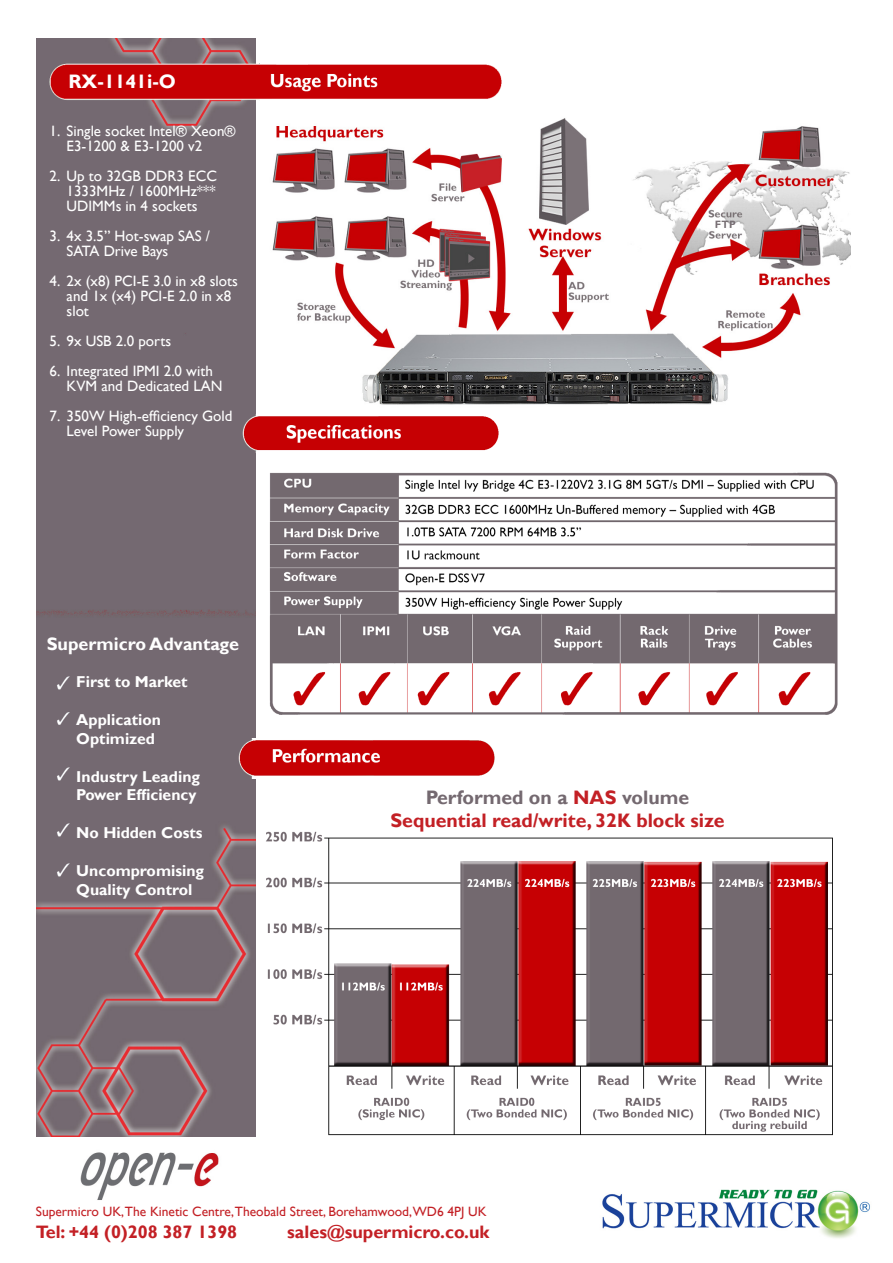
<style>
.page{position:relative;width:893px;height:1263px;background:#fff}
.page>*{position:absolute;margin:0;border:0;box-sizing:border-box;transform-origin:0 0}
.t1{font:700 19.5px "Gill Sans";color:#c32025}
.t2{font:700 19.5px "Gill Sans";color:#746970}
.t3{font:700 19.5px "Gill Sans";color:#fff}
.t4{font:700 18px "Gill Sans";color:#c32025}
.t5{font:700 18px "Gill Sans";color:#fff}
.t6{font:700 15.75px "Gill Sans";color:#fff}
.t7{font:15px/15px "Gill Sans";color:#fff}
.t8{font:13.5px "Gill Sans";color:#c32025}
.s1{color:#c32025}
</style>
<div class="page">
<img style="left:37px;top:38px;width:218px;height:1098px">
<img style="left:234px;top:414px;width:265px;height:38px">
<img style="left:45px;top:57px;width:457px;height:44px">
<img style="left:269px;top:472px;width:569px;height:243px">
<img style="left:602px;top:1189px;width:268px;height:50px">
<img style="left:234px;top:739px;width:261px;height:39px">
<img style="left:50px;top:669px;width:26px;height:29px">
<img style="left:50px;top:704px;width:26px;height:29px">
<img style="left:50px;top:760px;width:26px;height:29px">
<img style="left:50px;top:816px;width:26px;height:29px">
<img style="left:50px;top:855px;width:26px;height:30px">
<img style="left:80px;top:1152px;width:139px;height:48px">
<img style="left:266px;top:831px;width:567px;height:305px">
<img style="left:272px;top:118px;width:578px;height:287px">
<p class="t3" style="left:68px;top:70px;width:109px">RX-1141i-O</p>
<p class="t7" style="left:67px;top:124px;width:171px;text-indent:-17px">1. Single socket Intel® Xeon®<br>E3-1200 &amp; E3-1200 v2</p>
<p class="t7" style="left:50px;top:169px;width:169px">2. Up to 32GB DDR3 ECC</p>
<p class="t7" style="left:67px;top:184px;width:151px">1333MHz / 1600MHz***<br>UDIMMs in 4 sockets</p>
<p class="t7" style="left:67px;top:229px;width:145px;text-indent:-17px">3. 4x 3.5” Hot-swap SAS /<br>SATA Drive Bays</p>
<p class="t7" style="left:67px;top:274px;width:173px;text-indent:-17px">4. 2x (x8) PCI-E 3.0 in x8 slots and 1x (x4) PCI-E 2.0 in x8 slot</p>
<p class="t7" style="left:50px;top:334px;width:123px">5. 9x USB 2.0 ports</p>
<p class="t7" style="left:67px;top:364px;width:157px;text-indent:-17px">6. Integrated IPMI 2.0 with<br>KVM and Dedicated LAN</p>
<p class="t7" style="left:67px;top:409px;width:167px;text-indent:-17px">7. 350W High-efficiency Gold<br>Level Power Supply</p>
<p class="t5" style="left:47px;top:633px;width:194px">Supermicro Advantage</p>
<p class="t6" style="left:76px;top:672px;width:113px">First to Market</p>
<p class="t6" style="left:76px;top:710px;width:86px">Application</p>
<p class="t6" style="left:76px;top:729px;width:80px">Optimized</p>
<p class="t6" style="left:76px;top:767px;width:125px">Industry Leading</p>
<p class="t6" style="left:76px;top:786px;width:122px">Power Efficiency</p>
<p class="t6" style="left:76px;top:823px;width:128px">No Hidden Costs</p>
<p class="t6" style="left:76px;top:861px;width:129px">Uncompromising</p>
<p class="t6" style="left:76px;top:880px;width:118px">Quality Control</p>
<p class="t2" style="left:426px;top:785px;width:265px">Performed on a <span class="s1">NAS</span> volume</p>
<p class="t1" style="left:390px;top:809px;width:336px">Sequential read/write, 32K block size</p>
<p class="t8" style="left:36px;top:1204px;width:452px">Supermicro UK,The Kinetic Centre,Theobald Street, Borehamwood,WD6 4PJ UK</p>
<p class="t4" style="left:36px;top:1221px;width:203px">Tel: +44 (0)208 387 1398</p>
<p class="t4" style="left:287px;top:1221px;width:204px">sales@supermicro.co.uk</p>
</div>
